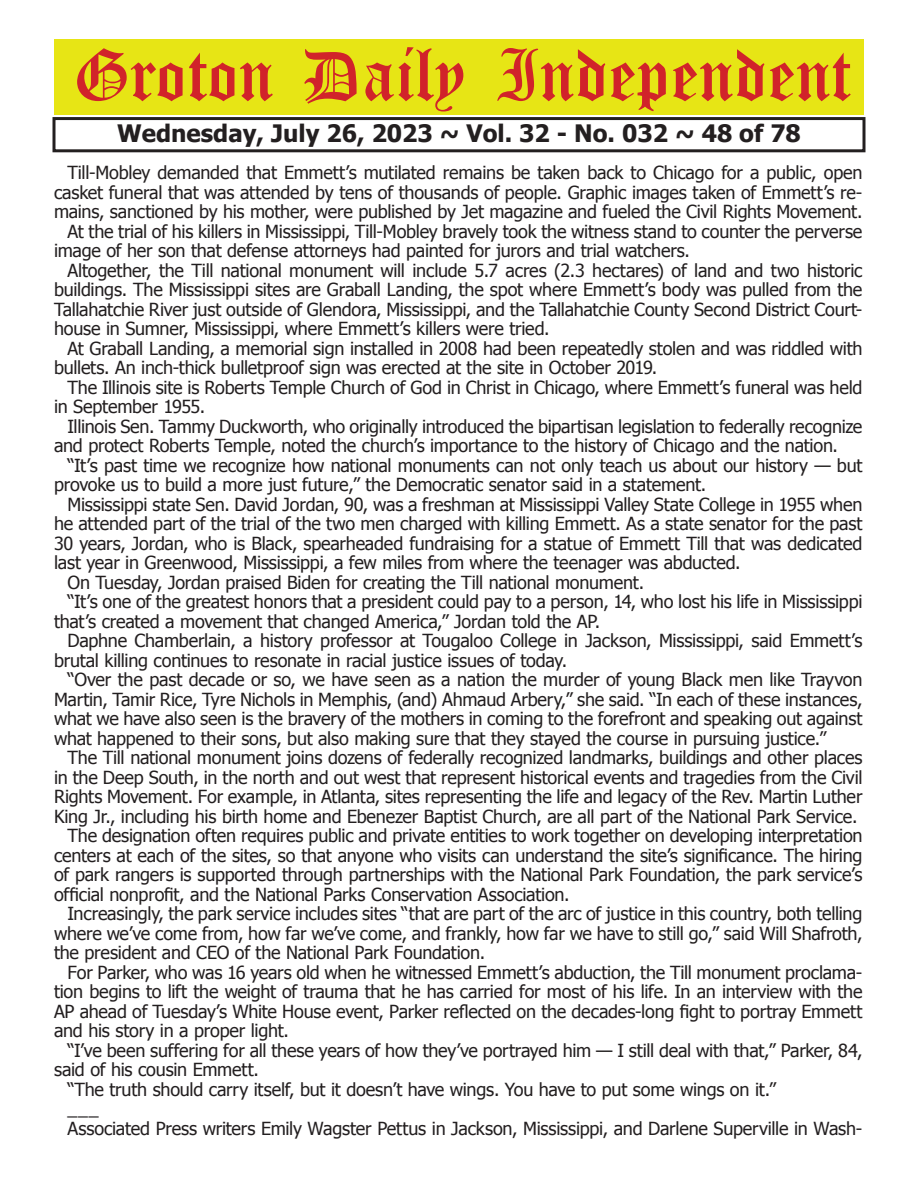
<style>
.page{position:relative;width:918px;height:1188px;background:#fff}
.page>*{position:absolute;margin:0;border:0;box-sizing:border-box;transform-origin:0 0}
.t1{font:54px "Old English Five";color:#d1232a}
.t2{font:700 24px "Tahoma";color:#231f20}
.t3{font:18px "Tahoma";letter-spacing:-.01em;color:#231f20}
</style>
<div class="page">
<div style="left:52px;top:117px;width:814px;height:35px;border:3px solid #231f20"></div>
<div style="left:54px;top:40px;width:810px;height:75px;background:#e7e515"></div>
<h1 class="t1" style="left:73px;top:50px;width:779px">Groton Daily Independent</h1>
<h2 class="t2" style="left:117px;top:116px;width:685px">Wednesday, July 26, 2023 ~ Vol. 32 - No. 032 ~ 48 of 78</h2>
<p class="t3" style="left:68px;top:161px;width:797px">Till-Mobley demanded that Emmett’s mutilated remains be taken back to Chicago for a public, open</p>
<p class="t3" style="left:54px;top:180px;width:810px">casket funeral that was attended by tens of thousands of people. Graphic images taken of Emmett’s re-</p>
<p class="t3" style="left:54px;top:200px;width:810px">mains, sanctioned by his mother, were published by Jet magazine and fueled the Civil Rights Movement.</p>
<p class="t3" style="left:68px;top:219px;width:796px">At the trial of his killers in Mississippi, Till-Mobley bravely took the witness stand to counter the perverse</p>
<p class="t3" style="left:54px;top:239px;width:638px">image of her son that defense attorneys had painted for jurors and trial watchers.</p>
<p class="t3" style="left:68px;top:258px;width:796px">Altogether, the Till national monument will include 5.7 acres (2.3 hectares) of land and two historic</p>
<p class="t3" style="left:54px;top:278px;width:810px">buildings. The Mississippi sites are Graball Landing, the spot where Emmett’s body was pulled from the</p>
<p class="t3" style="left:54px;top:297px;width:810px">Tallahatchie River just outside of Glendora, Mississippi, and the Tallahatchie County Second District Court-</p>
<p class="t3" style="left:54px;top:317px;width:497px">house in Sumner, Mississippi, where Emmett’s killers were tried.</p>
<p class="t3" style="left:68px;top:336px;width:797px">At Graball Landing, a memorial sign installed in 2008 had been repeatedly stolen and was riddled with</p>
<p class="t3" style="left:54px;top:356px;width:605px">bullets. An inch-thick bulletproof sign was erected at the site in October 2019.</p>
<p class="t3" style="left:68px;top:375px;width:797px">The Illinois site is Roberts Temple Church of God in Christ in Chicago, where Emmett’s funeral was held</p>
<p class="t3" style="left:54px;top:395px;width:153px">in September 1955.</p>
<p class="t3" style="left:68px;top:414px;width:796px">Illinois Sen. Tammy Duckworth, who originally introduced the bipartisan legislation to federally recognize</p>
<p class="t3" style="left:54px;top:434px;width:785px">and protect Roberts Temple, noted the church’s importance to the history of Chicago and the nation.</p>
<p class="t3" style="left:68px;top:453px;width:796px">“It’s past time we recognize how national monuments can not only teach us about our history — but</p>
<p class="t3" style="left:54px;top:473px;width:654px">provoke us to build a more just future,” the Democratic senator said in a statement.</p>
<p class="t3" style="left:68px;top:492px;width:797px">Mississippi state Sen. David Jordan, 90, was a freshman at Mississippi Valley State College in 1955 when</p>
<p class="t3" style="left:54px;top:512px;width:810px">he attended part of the trial of the two men charged with killing Emmett. As a state senator for the past</p>
<p class="t3" style="left:54px;top:531px;width:810px">30 years, Jordan, who is Black, spearheaded fundraising for a statue of Emmett Till that was dedicated</p>
<p class="t3" style="left:54px;top:551px;width:688px">last year in Greenwood, Mississippi, a few miles from where the teenager was abducted.</p>
<p class="t3" style="left:68px;top:570px;width:578px">On Tuesday, Jordan praised Biden for creating the Till national monument.</p>
<p class="t3" style="left:68px;top:590px;width:797px">“It’s one of the greatest honors that a president could pay to a person, 14, who lost his life in Mississippi</p>
<p class="t3" style="left:54px;top:609px;width:548px">that’s created a movement that changed America,” Jordan told the AP.</p>
<p class="t3" style="left:68px;top:629px;width:797px">Daphne Chamberlain, a history professor at Tougaloo College in Jackson, Mississippi, said Emmett’s</p>
<p class="t3" style="left:54px;top:648px;width:515px">brutal killing continues to resonate in racial justice issues of today.</p>
<p class="t3" style="left:68px;top:668px;width:797px">“Over the past decade or so, we have seen as a nation the murder of young Black men like Trayvon</p>
<p class="t3" style="left:54px;top:687px;width:810px">Martin, Tamir Rice, Tyre Nichols in Memphis, (and) Ahmaud Arbery,” she said. “In each of these instances,</p>
<p class="t3" style="left:54px;top:707px;width:810px">what we have also seen is the bravery of the mothers in coming to the forefront and speaking out against</p>
<p class="t3" style="left:54px;top:726px;width:774px">what happened to their sons, but also making sure that they stayed the course in pursuing justice.”</p>
<p class="t3" style="left:68px;top:746px;width:797px">The Till national monument joins dozens of federally recognized landmarks, buildings and other places</p>
<p class="t3" style="left:54px;top:765px;width:810px">in the Deep South, in the north and out west that represent historical events and tragedies from the Civil</p>
<p class="t3" style="left:54px;top:784px;width:810px">Rights Movement. For example, in Atlanta, sites representing the life and legacy of the Rev. Martin Luther</p>
<p class="t3" style="left:54px;top:804px;width:805px">King Jr., including his birth home and Ebenezer Baptist Church, are all part of the National Park Service.</p>
<p class="t3" style="left:68px;top:823px;width:797px">The designation often requires public and private entities to work together on developing interpretation</p>
<p class="t3" style="left:54px;top:843px;width:810px">centers at each of the sites, so that anyone who visits can understand the site’s significance. The hiring</p>
<p class="t3" style="left:54px;top:862px;width:810px">of park rangers is supported through partnerships with the National Park Foundation, the park service’s</p>
<p class="t3" style="left:54px;top:882px;width:517px">official nonprofit, and the National Parks Conservation Association.</p>
<p class="t3" style="left:68px;top:901px;width:796px">Increasingly, the park service includes sites “that are part of the arc of justice in this country, both telling</p>
<p class="t3" style="left:54px;top:921px;width:810px">where we’ve come from, how far we’ve come, and frankly, how far we have to still go,” said Will Shafroth,</p>
<p class="t3" style="left:54px;top:940px;width:433px">the president and CEO of the National Park Foundation.</p>
<p class="t3" style="left:68px;top:960px;width:796px">For Parker, who was 16 years old when he witnessed Emmett’s abduction, the Till monument proclama-</p>
<p class="t3" style="left:54px;top:979px;width:810px">tion begins to lift the weight of trauma that he has carried for most of his life. In an interview with the</p>
<p class="t3" style="left:54px;top:999px;width:810px">AP ahead of Tuesday’s White House event, Parker reflected on the decades-long fight to portray Emmett</p>
<p class="t3" style="left:54px;top:1018px;width:237px">and his story in a proper light.</p>
<p class="t3" style="left:68px;top:1038px;width:796px">“I’ve been suffering for all these years of how they’ve portrayed him — I still deal with that,” Parker, 84,</p>
<p class="t3" style="left:54px;top:1057px;width:207px">said of his cousin Emmett.</p>
<p class="t3" style="left:68px;top:1077px;width:710px">“The truth should carry itself, but it doesn’t have wings. You have to put some wings on it.”</p>
<p class="t3" style="left:68px;top:1096px;width:33px">___</p>
<p class="t3" style="left:68px;top:1116px;width:796px">Associated Press writers Emily Wagster Pettus in Jackson, Mississippi, and Darlene Superville in Wash-</p>
</div>
